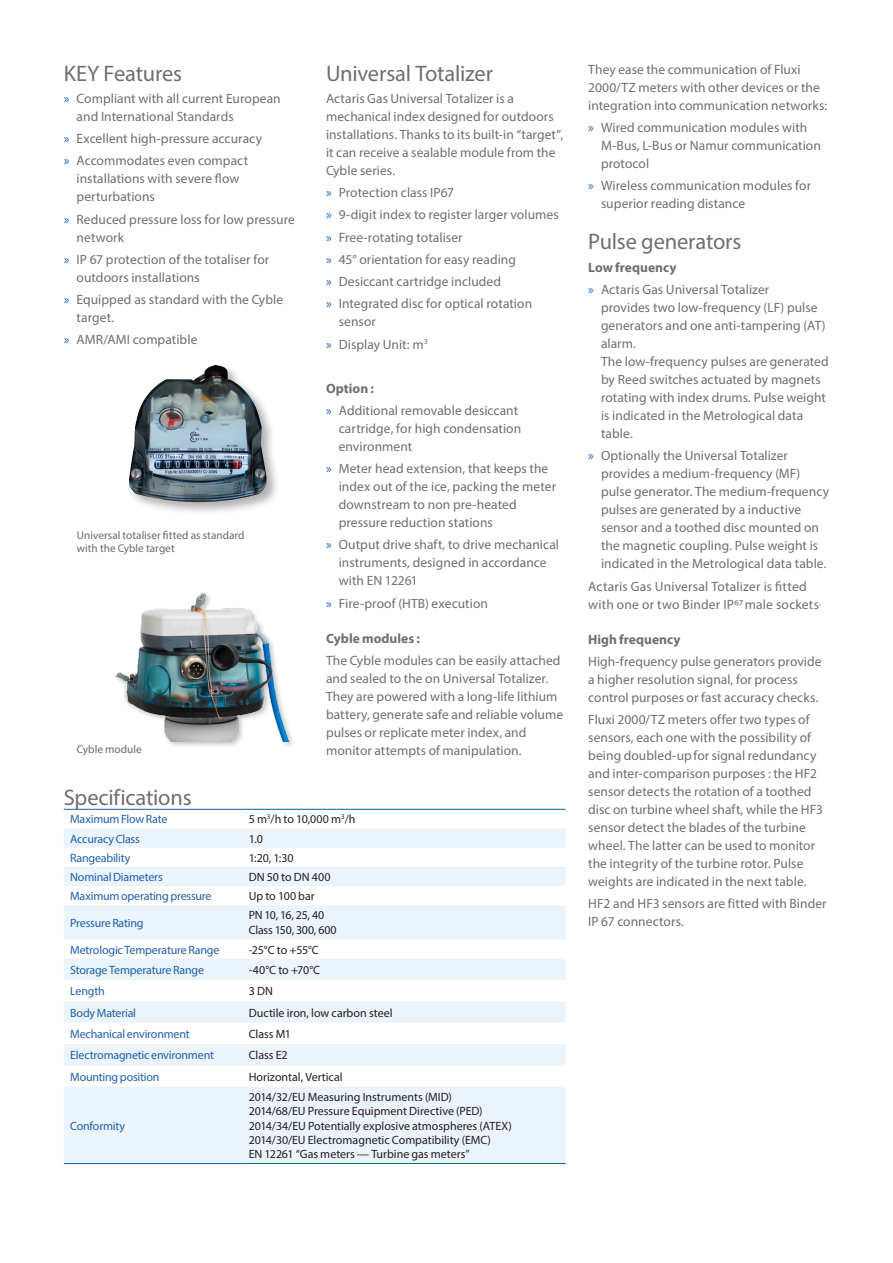
<style>
.page{position:relative;width:893px;height:1263px;background:#fff}
.page>*{position:absolute;margin:0;border:0;box-sizing:border-box;transform-origin:0 0}
.Section_Title{font:22.5px "Myriad Pro";letter-spacing:-.01em;color:#6d6f71}
.Body_Copy{font:13.5px/18px "Myriad Pro";letter-spacing:.005em;color:#6d6f71}
.Body_Copy_9_12{font:13.5px/18px "Myriad Pro";letter-spacing:.015em;color:#6d6f71}
.Section_Subhead{font:700 13.5px "Myriad Pro";color:#6d6f71}
.Table_Body{font:12px "Myriad Pro";letter-spacing:-.005em;color:#231f20}
.Table_1_Header{font:12px "Myriad Pro";letter-spacing:-.02em;color:#1f60ab}
.t1{font:11.25px "Myriad Pro";letter-spacing:.005em;color:#666b6d}
.s1{color:#1f60ab}
</style>
<div class="page">
<div style="left:127px;top:363px;width:154px;height:153px;background:#231f20;opacity:.35"></div>
<img style="left:128px;top:365px;width:139px;height:137px">
<svg style="left:64px;top:828px;width:502px;height:335px;fill:#ebf4fb"></svg>
<hr style="left:242px;top:809px;width:324px;height:1px;background:#006991">
<hr style="left:242px;top:1163px;width:324px;height:1px;background:#006991">
<hr style="left:64px;top:809px;width:178px;height:1px;background:#1f60ab">
<hr style="left:64px;top:1163px;width:178px;height:1px;background:#1f60ab">
<div style="left:114px;top:591px;width:182px;height:158px;background:#231f20;opacity:.25"></div>
<img style="left:114px;top:591px;width:181px;height:150px">
<p class="Section_Title" style="left:64px;top:59px;width:120px">KEY Features</p>
<p class="Body_Copy" style="left:77px;top:89px;width:206px;text-indent:-13px"><span class="s1">»</span> Compliant with all current European and International Standards</p>
<p class="Body_Copy" style="left:64px;top:129px;width:200px"><span class="s1">»</span> Excellent high-pressure accuracy</p>
<p class="Body_Copy" style="left:77px;top:152px;width:173px;text-indent:-13px"><span class="s1">»</span> Accommodates even compact installations with severe flow perturbations</p>
<p class="Body_Copy" style="left:77px;top:210px;width:220px;text-indent:-13px"><span class="s1">»</span> Reduced pressure loss for low pressure network</p>
<p class="Body_Copy" style="left:77px;top:250px;width:194px;text-indent:-13px"><span class="s1">»</span> IP 67 protection of the totaliser for outdoors installations</p>
<p class="Body_Copy" style="left:77px;top:290px;width:208px;text-indent:-13px"><span class="s1">»</span> Equipped as standard with the Cyble target.</p>
<p class="Body_Copy" style="left:64px;top:331px;width:135px"><span class="s1">»</span> AMR/AMI compatible</p>
<p class="t1" style="left:77px;top:528px;width:169px">Universal totaliser fitted as standard</p>
<p class="t1" style="left:77px;top:542px;width:99px">with the Cyble target</p>
<p class="t1" style="left:77px;top:742px;width:66px">Cyble module</p>
<p class="Section_Title" style="left:326px;top:59px;width:169px">Universal Totalizer</p>
<p class="Body_Copy" style="left:326px;top:89px;width:239px">Actaris Gas Universal Totalizer is a mechanical index designed for outdoors installations. Thanks to its built-in “target”, it can receive a sealable module from the Cyble series.</p>
<p class="Body_Copy" style="left:326px;top:183px;width:130px"><span class="s1">»</span> Protection class IP67</p>
<p class="Body_Copy" style="left:326px;top:206px;width:234px"><span class="s1">»</span> 9-digit index to register larger volumes</p>
<p class="Body_Copy" style="left:326px;top:228px;width:138px"><span class="s1">»</span> Free-rotating totaliser</p>
<p class="Body_Copy" style="left:326px;top:250px;width:191px"><span class="s1">»</span> 45° orientation for easy reading</p>
<p class="Body_Copy" style="left:326px;top:272px;width:177px"><span class="s1">»</span> Desiccant cartridge included</p>
<p class="Body_Copy" style="left:339px;top:295px;width:195px;text-indent:-13px"><span class="s1">»</span> Integrated disc for optical rotation sensor</p>
<p class="Body_Copy" style="left:326px;top:335px;width:103px"><span class="s1">»</span> Display Unit: m<sup>3</sup></p>
<p class="Section_Subhead" style="left:326px;top:379px;width:49px">Option :</p>
<p class="Body_Copy" style="left:339px;top:401px;width:184px;text-indent:-13px"><span class="s1">»</span> Additional removable desiccant cartridge, for high condensation environment</p>
<p class="Body_Copy" style="left:339px;top:459px;width:219px;text-indent:-13px"><span class="s1">»</span> Meter head extension, that keeps the index out of the ice, packing the meter downstream to non pre-heated pressure reduction stations</p>
<p class="Body_Copy" style="left:339px;top:536px;width:222px;text-indent:-13px"><span class="s1">»</span> Output drive shaft, to drive mechanical instruments, designed in accordance with EN 12261</p>
<p class="Body_Copy" style="left:326px;top:594px;width:163px"><span class="s1">»</span> Fire-proof (HTB) execution</p>
<p class="Section_Subhead" style="left:326px;top:629px;width:95px">Cyble modules :</p>
<p class="Body_Copy" style="left:326px;top:651px;width:239px">The Cyble modules can be easily attached and sealed to the on Universal Totalizer.<br>They are powered with a long-life lithium battery, generate safe and reliable volume pulses or replicate meter index, and monitor attempts of manipulation.</p>
<p class="Section_Title" style="left:64px;top:783px;width:129px">Specifications</p>
<p class="Table_1_Header" style="left:70px;top:812px;width:99px">Maximum Flow Rate</p>
<p class="Table_Body" style="left:249px;top:812px;width:108px">5 m<sup>3</sup>/h to 10,000 m<sup>3</sup>/h</p>
<p class="Table_1_Header" style="left:70px;top:831px;width:71px">Accuracy Class</p>
<p class="Table_Body" style="left:249px;top:831px;width:16px">1.0</p>
<p class="Table_1_Header" style="left:70px;top:850px;width:62px">Rangeability</p>
<p class="Table_Body" style="left:249px;top:850px;width:46px">1:20, 1:30</p>
<p class="Table_1_Header" style="left:70px;top:869px;width:94px">Nominal Diameters</p>
<p class="Table_Body" style="left:249px;top:869px;width:83px">DN 50 to DN 400</p>
<p class="Table_1_Header" style="left:70px;top:889px;width:143px">Maximum operating pressure</p>
<p class="Table_Body" style="left:249px;top:889px;width:68px">Up to 100 bar</p>
<p class="Table_1_Header" style="left:70px;top:915px;width:75px">Pressure Rating</p>
<p class="Table_Body" style="left:249px;top:908px;width:77px">PN 10, 16, 25, 40</p>
<p class="Table_Body" style="left:249px;top:923px;width:89px">Class 150, 300, 600</p>
<p class="Table_1_Header" style="left:70px;top:942px;width:151px">Metrologic Temperature Range</p>
<p class="Table_Body" style="left:249px;top:942px;width:72px">-25°C to +55°C</p>
<p class="Table_1_Header" style="left:70px;top:962px;width:135px">Storage Temperature Range</p>
<p class="Table_Body" style="left:249px;top:962px;width:73px">-40°C to +70°C</p>
<p class="Table_1_Header" style="left:70px;top:984px;width:36px">Length</p>
<p class="Table_Body" style="left:249px;top:984px;width:26px">3 DN</p>
<p class="Table_1_Header" style="left:70px;top:1005px;width:67px">Body Material</p>
<p class="Table_Body" style="left:249px;top:1005px;width:145px">Ductile iron, low carbon steel</p>
<p class="Table_1_Header" style="left:70px;top:1026px;width:121px">Mechanical environment</p>
<p class="Table_Body" style="left:249px;top:1026px;width:44px">Class M1</p>
<p class="Table_1_Header" style="left:70px;top:1048px;width:145px">Electromagnetic environment</p>
<p class="Table_Body" style="left:249px;top:1048px;width:41px">Class E2</p>
<p class="Table_1_Header" style="left:70px;top:1069px;width:91px">Mounting position</p>
<p class="Table_Body" style="left:249px;top:1069px;width:95px">Horizontal, Vertical</p>
<p class="Table_1_Header" style="left:70px;top:1118px;width:57px">Conformity</p>
<p class="Table_Body" style="left:249px;top:1089px;width:205px">2014/32/EU Measuring Instruments (MID)</p>
<p class="Table_Body" style="left:249px;top:1104px;width:235px">2014/68/EU Pressure Equipment Directive (PED)</p>
<p class="Table_Body" style="left:249px;top:1118px;width:264px">2014/34/EU Potentially explosive atmospheres (ATEX)</p>
<p class="Table_Body" style="left:249px;top:1132px;width:244px">2014/30/EU Electromagnetic Compatibility (EMC)</p>
<p class="Table_Body" style="left:249px;top:1147px;width:222px">EN 12261 “Gas meters — Turbine gas meters”</p>
<p class="Body_Copy" style="left:588px;top:60px;width:241px">They ease the communication of Fluxi<br>2000/TZ meters with other devices or the integration into communication networks:</p>
<p class="Body_Copy" style="left:601px;top:118px;width:221px;text-indent:-13px"><span class="s1">»</span> Wired communication modules with<br>M-Bus, L-Bus or Namur communication protocol</p>
<p class="Body_Copy" style="left:601px;top:177px;width:212px;text-indent:-13px"><span class="s1">»</span> Wireless communication modules for superior reading distance</p>
<p class="Section_Title" style="left:588px;top:228px;width:155px">Pulse generators</p>
<p class="Section_Subhead" style="left:588px;top:258px;width:90px">Low frequency</p>
<p class="Body_Copy" style="left:601px;top:280px;width:229px;text-indent:-13px"><span class="s1">»</span> Actaris Gas Universal Totalizer<br>provides two low-frequency (LF) pulse generators and one anti-tampering (AT) alarm.<br>The low-frequency pulses are generated by Reed switches actuated by magnets rotating with index drums. Pulse weight is indicated in the Metrological data table.</p>
<p class="Body_Copy" style="left:601px;top:446px;width:230px;text-indent:-13px"><span class="s1">»</span> Optionally the Universal Totalizer provides a medium-frequency (MF) pulse generator. The medium-frequency pulses are generated by a inductive sensor and a toothed disc mounted on the magnetic coupling. Pulse weight is indicated in the Metrological data table.</p>
<p class="Body_Copy_9_12" style="left:588px;top:577px;width:234px">Actaris Gas Universal Totalizer is fitted with one or two Binder IP67 male sockets.</p>
<p class="Section_Subhead" style="left:588px;top:630px;width:94px">High frequency</p>
<p class="Body_Copy" style="left:588px;top:652px;width:235px">High-frequency pulse generators provide a higher resolution signal, for process control purposes or fast accuracy checks.</p>
<p class="Body_Copy" style="left:588px;top:710px;width:236px">Fluxi 2000/TZ meters offer two types of sensors, each one with the possibility of being doubled-upfor signal redundancy and inter-comparison purposes : the HF2 sensor detects the rotation of a toothed disc on turbine wheel shaft, while the HF3 sensor detect the blades of the turbine wheel. The latter can be used to monitor the integrity of the turbine rotor. Pulse weights are indicated in the next table.</p>
<p class="Body_Copy" style="left:588px;top:894px;width:240px">HF2 and HF3 sensors are fitted with Binder<br>IP 67 connectors.</p>
</div>
